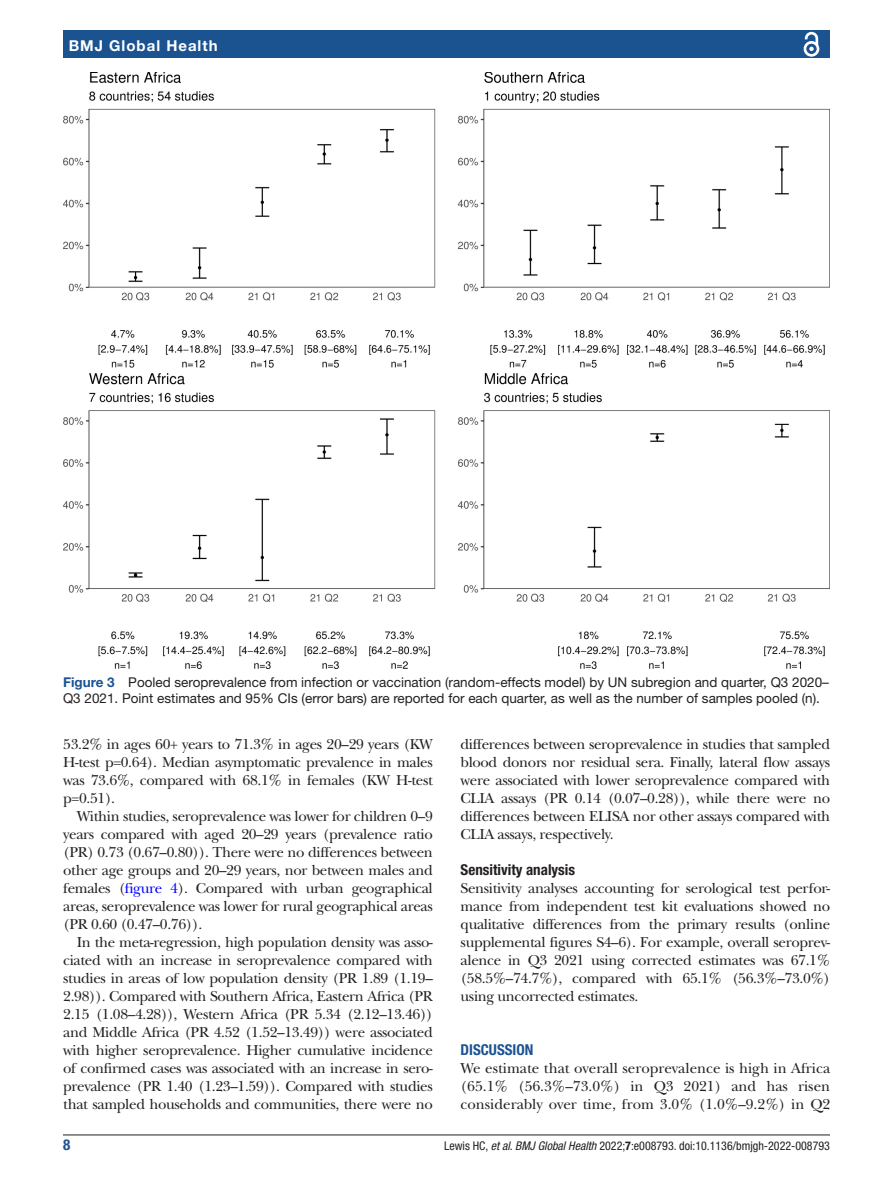
<style>
.page{position:relative;width:893px;height:1191px;background:#fff}
.page>*{position:absolute;margin:0;border:0;box-sizing:border-box;transform-origin:0 0}
.t1{font:15px/18px "New Baskerville";letter-spacing:-.02em;color:#231f20;text-align:justify}
.t2{font:700 condensed 15px "Helvetica Neue LT Std";color:#231f20}
.t3{font:700 15px "Helvetica Neue LT Std";letter-spacing:.065em;color:#fff}
.t4{font:700 condensed 15px "Helvetica Neue LT Std";color:#1b5391}
.t5{font:13.5px/16.2px "Helvetica Neue LT Std";color:#231f20}
.t6{font:condensed 12px "Helvetica Neue LT Std";color:#231f20}
.s1{font-weight:700;color:#1b5391}
.s2{color:#00f}
.s3{font-style:italic}
.s4{font-weight:700}
</style>
<div class="page">
<hr style="left:63px;top:1134px;width:767px;height:1px;background:#231f20">
<div style="left:63px;top:31px;width:767px;height:27px;background:#1b5391"></div>
<svg style="left:803px;top:31px;width:17px;height:26px"></svg>
<img style="left:63px;top:73px;width:767px;height:596px">
<p class="t3" style="left:69px;top:36px;width:150px">BMJ Global Health</p>
<p class="t5" style="left:63px;top:673px;width:767px"><span class="s1">Figure 3</span> Pooled seroprevalence from infection or vaccination (random-effects model) by UN subregion and quarter, Q3 2020–<br>Q3 2021. Point estimates and 95% CIs (error bars) are reported for each quarter, as well as the number of samples pooled (n).</p>
<p class="t1" style="left:63px;top:735px;width:371px">53.2% in ages 60+ years to 71.3% in ages 20–29 years (KW H-test p=0.64). Median asymptomatic prevalence in males was 73.6%, compared with 68.1% in females (KW H-test p=0.51).</p>
<p class="t1" style="left:63px;top:807px;width:371px;text-indent:14px">Within studies, seroprevalence was lower for children 0–9 years compared with aged 20–29 years (prevalence ratio (PR) 0.73 (0.67–0.80)). There were no differences between other age groups and 20–29 years, nor between males and females (<span class="s2">figure 4</span>). Compared with urban geographical areas, seroprevalence was lower for rural geographical areas (PR 0.60 (0.47–0.76)).</p>
<p class="t1" style="left:63px;top:933px;width:371px;text-indent:14px">In the meta-regression, high population density was asso&shy;ciated with an increase in seroprevalence compared with studies in areas of low population density (PR 1.89 (1.19– 2.98)). Compared with Southern Africa, Eastern Africa (PR 2.15 (1.08–4.28)), Western Africa (PR 5.34 (2.12–13.46)) and Middle Africa (PR 4.52 (1.52–13.49)) were associated with higher seroprevalence. Higher cumulative incidence of confirmed cases was associated with an increase in sero&shy;prevalence (PR 1.40 (1.23–1.59)). Compared with studies that sampled households and communities, there were no</p>
<p class="t1" style="left:461px;top:735px;width:371px">differences between seroprevalence in studies that sampled blood donors nor residual sera. Finally, lateral flow assays were associated with lower seroprevalence compared with CLIA assays (PR 0.14 (0.07–0.28)), while there were no differences between ELISA nor other assays compared with CLIA assays, respectively.</p>
<p class="t2" style="left:461px;top:861px;width:116px">Sensitivity analysis</p>
<p class="t1" style="left:461px;top:879px;width:371px">Sensitivity analyses accounting for serological test perfor&shy;mance from independent test kit evaluations showed no qualitative differences from the primary results (online supplemental figures S4–6). For example, overall seroprev&shy;alence in Q3 2021 using corrected estimates was 67.1% (58.5%–74.7%), compared with 65.1% (56.3%–73.0%) using uncorrected estimates.</p>
<p class="t4" style="left:461px;top:1041px;width:74px">DISCUSSION</p>
<p class="t1" style="left:461px;top:1059px;width:371px">We estimate that overall seroprevalence is high in Africa (65.1% (56.3%–73.0%) in Q3 2021) and has risen considerably over time, from 3.0% (1.0%–9.2%) in Q2</p>
<p class="t4" style="left:63px;top:1135px;width:9px">8</p>
<p class="t6" style="left:444px;top:1138px;width:387px">Lewis HC, <span class="s3">et al</span>. <span class="s3">BMJ Global Health</span> 2022;<span class="s4">7</span>:e008793. doi:10.1136/bmjgh-2022-008793</p>
</div>
